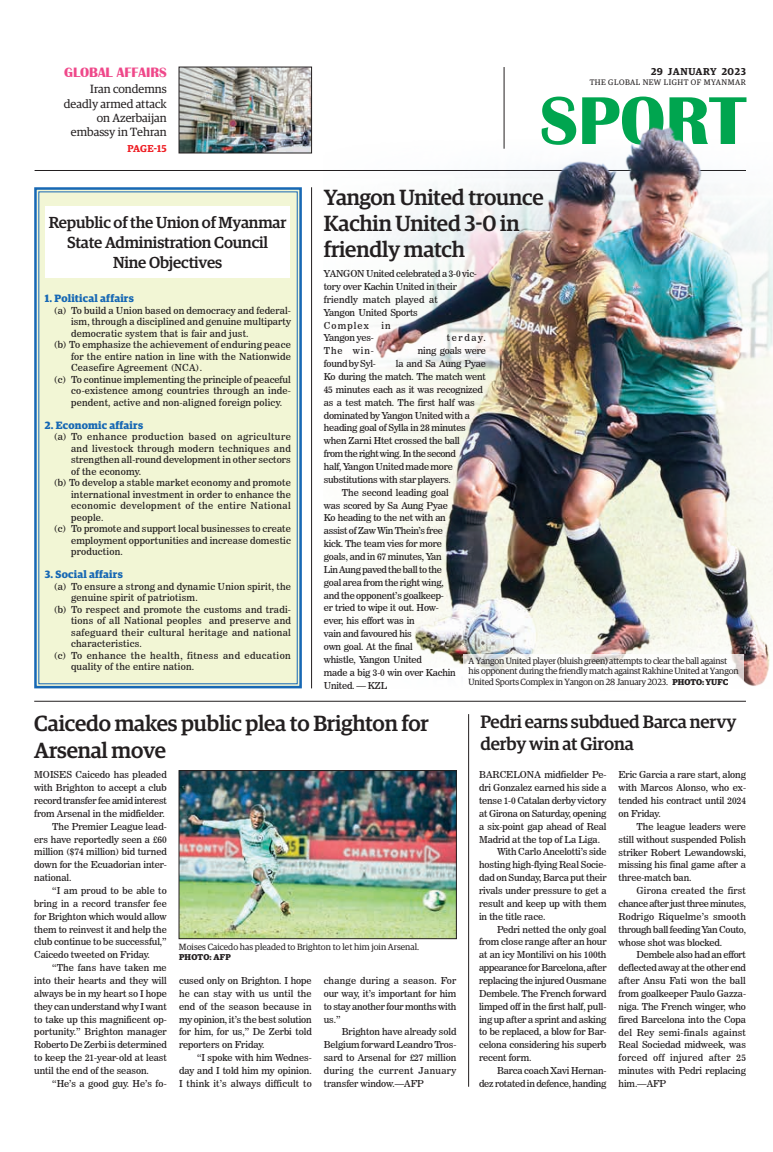
<style>
.page{position:relative;width:773px;height:1152px;background:#fff}
.page>*{position:absolute;margin:0;border:0;box-sizing:border-box;transform-origin:0 0}
.Brief_Head{font:500 22px/26.4px "Guardian Egyp";letter-spacing:-.01em;color:#231f20}
.Brief_Head-2{font:500 18px/21.6px "Guardian Egyp";letter-spacing:-.01em;color:#231f20}
.Brief_Head-3{font:500 16px "Guardian Egyp";letter-spacing:-.01em;color:#231f20}
.t1{font:700 14px "Britannic";color:#ef488a}
.t2{font:11.9px/14.3px "Guardian Egyp";color:#231f20;text-align:right}
.Sub_Body{font:700 10.6px "Guardian Egyp";letter-spacing:.02em;color:#1768b4}
.t3{font:600 10px "Guardian Egyp";letter-spacing:.06em;color:#231f20}
.Spill_Style{font:600 10px "Guardian Egyp";letter-spacing:.005em;color:#ee1d23}
._2nd_Body{font:9.6px/11.5px "News 706 BT Roman C";letter-spacing:.02em;color:#231f20;text-align:justify}
._2nd_Body-2{font:9.6px/11.5px "News 706 BT Roman C";letter-spacing:.04em;color:#231f20}
._2nd_Body-3{font:9.5px/12.9px "News 706 BT Roman C";letter-spacing:-.015em;color:#231f20;text-align:justify}
.Normal_Para{font:9.5px/12.9px "News 706 BT Roman C";letter-spacing:-.005em;color:#231f20;text-align:justify}
.t4{font:9px/10.8px "Guardian Egyp";letter-spacing:-.02em;color:#231f20}
.t5{font:9px "Guardian Egyp";color:#231f20}
.t6{font:700 8.5px "Guardian Egyp";letter-spacing:.02em;color:#231f20}
.t7{font:8px "Guardian Egyp";letter-spacing:.06em;color:#231f20}
.s1{font-weight:700;font-size:8.5px}
</style>
<div class="page">
<svg style="left:542px;top:97px;width:204px;height:17px"></svg>
<hr style="left:35px;top:170px;width:711px;height:1px;background:#231f20">
<hr style="left:504px;top:67px;width:1px;height:82px;background:#231f20">
<div style="left:34px;top:187px;width:268px;height:502px;background:#f2f6d5"></div>
<div style="left:45px;top:206px;width:245px;height:72px;background:#fff"></div>
<img style="left:181px;top:772px;width:273px;height:165px">
<div style="left:179px;top:770px;width:277px;height:169px;border:1px solid #231f20"></div>
<img style="left:181px;top:69px;width:129px;height:82px">
<div style="left:179px;top:67px;width:133px;height:86px;border:1px solid #231f20"></div>
<img style="left:324px;top:114px;width:449px;height:587px">
<hr style="left:311px;top:187px;width:1px;height:501px;background:#231f20">
<hr style="left:34px;top:701px;width:712px;height:1px;background:#231f20">
<hr style="left:468px;top:714px;width:1px;height:373px;background:#231f20">
<div style="left:463px;top:654px;width:280px;height:36px;background:#fff"></div>
<p class="t1" style="left:64px;top:64px;width:104px">GLOBAL AFFAIRS</p>
<p class="t2" style="left:64px;top:81px;width:104px">Iran condemns deadly armed attack on Azerbaijan embassy in Tehran</p>
<p class="Spill_Style" style="left:127px;top:141px;width:41px">PAGE-15</p>
<p class="Brief_Head-3" style="left:49px;top:211px;width:239px">Republic of the Union of Myanmar</p>
<p class="Brief_Head-3" style="left:67px;top:231px;width:203px">State Administration Council</p>
<p class="Brief_Head-3" style="left:113px;top:251px;width:111px">Nine Objectives</p>
<p class="Sub_Body" style="left:45px;top:290px;width:91px">1. Political affairs</p>
<p class="_2nd_Body" style="left:71px;top:305px;width:221px;text-indent:-17px">(a) To build a Union based on democracy and federal&shy;ism, through a disciplined and genuine multiparty democratic system that is fair and just.</p>
<p class="_2nd_Body" style="left:71px;top:339px;width:221px;text-indent:-17px">(b) To emphasize the achievement of enduring peace for the entire nation in line with the Nationwide Ceasefire Agreement (NCA).</p>
<p class="_2nd_Body" style="left:71px;top:374px;width:221px;text-indent:-17px">(c) To continue implementing the principle of peaceful co-existence among countries through an inde&shy;pendent, active and non-aligned foreign policy.</p>
<p class="Sub_Body" style="left:45px;top:417px;width:100px">2. Economic affairs</p>
<p class="_2nd_Body" style="left:71px;top:431px;width:221px;text-indent:-17px">(a) To enhance production based on agriculture and livestock through modern techniques and strengthen all-round development in other sectors of the economy.</p>
<p class="_2nd_Body" style="left:71px;top:477px;width:221px;text-indent:-17px">(b) To develop a stable market economy and promote international investment in order to enhance the economic development of the entire National people.</p>
<p class="_2nd_Body" style="left:71px;top:523px;width:221px;text-indent:-17px">(c) To promote and support local businesses to create employment opportunities and increase domestic production.</p>
<p class="Sub_Body" style="left:45px;top:566px;width:80px">3. Social affairs</p>
<p class="_2nd_Body" style="left:71px;top:581px;width:221px;text-indent:-17px">(a) To ensure a strong and dynamic Union spirit, the genuine spirit of patriotism.</p>
<p class="_2nd_Body" style="left:71px;top:604px;width:221px;text-indent:-17px">(b) To respect and promote the customs and tradi&shy;tions of all National peoples and preserve and safeguard their cultural heritage and national characteristics.</p>
<p class="_2nd_Body-2" style="left:71px;top:650px;width:221px;text-indent:-17px">(c) To enhance the health, fitness and education quality of the entire nation.</p>
<p class="Brief_Head" style="left:324px;top:182px;width:221px">Yangon United trounce<br>Kachin United 3-0 in friendly match</p>
<p class="_2nd_Body-3" style="left:324px;top:267px;width:154px;text-align:left">YANGON United celebrated a 3-0 vic&shy;tory over Kachin United in their friendly match played at<br>Yangon United Sports<br>Complex</p>
<p class="_2nd_Body-3" style="left:381px;top:319px;width:11px">in</p>
<p class="t3" style="left:651px;top:64px;width:96px">29 JANUARY 2023</p>
<p class="t7" style="left:589px;top:76px;width:158px">THE GLOBAL NEW LIGHT OF MYANMAR</p>
<p class="_2nd_Body-3" style="left:324px;top:332px;width:52px">Yangon yes-</p>
<p class="_2nd_Body-3" style="left:447px;top:332px;width:41px">terday.</p>
<p class="_2nd_Body-3" style="left:324px;top:344px;width:51px">The win-</p>
<p class="_2nd_Body-3" style="left:418px;top:344px;width:70px">ning goals were</p>
<p class="_2nd_Body-3" style="left:324px;top:357px;width:54px">found by Syl-</p>
<p class="_2nd_Body-3" style="left:324px;top:357px;width:163px;text-align:left;text-indent:72px">la and Sa Aung Pyae<br>Ko during the match. The match went<br>45 minutes each as it was recognized as a test match. The first half was dominated by Yangon United with a heading goal of Sylla in 28 minutes when Zarni Htet crossed the ball<br>from the right wing. In the second<br>half, Yangon United made more substitutions with star players.</p>
<p class="_2nd_Body-3" style="left:324px;top:486px;width:134px;text-align:left;text-indent:18px">The second leading goal was scored by Sa Aung Pyae<br>Ko heading to the net with an assist of Zaw Win Thein’s free kick. The team vies for more goals, and in 67 minutes, Yan<br>Lin Aung paved the ball to the goal area from the right wing, and the opponent’s goalkeep-<br>er tried to wipe it out. How&shy;ever, his effort was in<br>vain and favoured his<br>own goal. At the final<br>whistle, Yangon United<br>made a big 3-0 win over Kachin<br>United. — KZL</p>
<p class="t4" style="left:468px;top:654px;width:271px">A Yangon United player (bluish green) attempts to clear the ball against his opponent during the friendly match against Rakhine United at Yangon<br>United Sports Complex in Yangon on 28 January 2023. <span class="s1">PHOTO: YUFC</span></p>
<p class="Brief_Head" style="left:34px;top:709px;width:396px">Caicedo makes public plea to Brighton for<br>Arsenal move</p>
<p class="Normal_Para" style="left:34px;top:768px;width:134px">MOISES Caicedo has pleaded with Brighton to accept a club record transfer fee amid interest from Arsenal in the midfielder.</p>
<p class="_2nd_Body-3" style="left:34px;top:820px;width:134px;text-indent:18px">The Premier League lead&shy;ers have reportedly seen a £60 million ($74 million) bid turned down for the Ecuadorian inter&shy;national.</p>
<p class="_2nd_Body-3" style="left:34px;top:884px;width:134px;text-indent:18px">“I am proud to be able to bring in a record transfer fee for Brighton which would allow them to reinvest it and help the club continue to be successful,” Caicedo tweeted on Friday.</p>
<p class="_2nd_Body-3" style="left:34px;top:961px;width:134px;text-indent:18px">“The fans have taken me into their hearts and they will always be in my heart so I hope they can understand why I want to take up this magnificent op&shy;portunity.” Brighton manager Roberto De Zerbi is determined to keep the 21-year-old at least until the end of the season.</p>
<p class="_2nd_Body-3" style="left:52px;top:1077px;width:116px">“He’s a good guy. He’s fo-</p>
<p class="t5" style="left:179px;top:941px;width:242px">Moises Caicedo has pleaded to Brighton to let him join Arsenal.</p>
<p class="t6" style="left:179px;top:951px;width:53px">PHOTO: AFP</p>
<p class="_2nd_Body-3" style="left:179px;top:974px;width:134px">cused only on Brighton. I hope he can stay with us until the end of the season because in my opinion, it’s the best solution for him, for us,” De Zerbi told reporters on Friday.</p>
<p class="_2nd_Body-3" style="left:179px;top:1051px;width:134px;text-indent:18px">“I spoke with him Wednes&shy;day and I told him my opinion.<br>I think it’s always difficult to</p>
<p class="_2nd_Body-3" style="left:324px;top:974px;width:134px">change during a season. For our way, it’s important for him to stay another four months with us.”</p>
<p class="_2nd_Body-3" style="left:324px;top:1026px;width:134px;text-indent:18px">Brighton have already sold Belgium forward Leandro Tros&shy;sard to Arsenal for £27 million during the current January transfer window.—AFP</p>
<p class="Brief_Head-2" style="left:480px;top:710px;width:257px">Pedri earns subdued Barca nervy derby win at Girona</p>
<p class="_2nd_Body-3" style="left:479px;top:768px;width:129px">BARCELONA midfielder Pe&shy;dri Gonzalez earned his side a tense 1-0 Catalan derby victory at Girona on Saturday, opening a six-point gap ahead of Real Madrid at the top of La Liga.</p>
<p class="_2nd_Body-3" style="left:479px;top:846px;width:129px;text-indent:18px">With Carlo Ancelotti’s side hosting high-flying Real Socie&shy;dad on Sunday, Barca put their rivals under pressure to get a result and keep up with them in the title race.</p>
<p class="_2nd_Body-3" style="left:479px;top:923px;width:129px;text-indent:18px">Pedri netted the only goal from close range after an hour at an icy Montilivi on his 100th appearance for Barcelona, after replacing the injured Ousmane Dembele. The French forward limped off in the first half, pull&shy;ing up after a sprint and asking to be replaced, a blow for Bar&shy;celona considering his superb recent form.</p>
<p class="_2nd_Body-3" style="left:479px;top:1064px;width:129px;text-align:right">Barca coach Xavi Hernan-<br>dez rotated in defence, handing</p>
<p class="_2nd_Body-3" style="left:618px;top:769px;width:129px">Eric Garcia a rare start, along with Marcos Alonso, who ex&shy;tended his contract until 2024 on Friday.</p>
<p class="_2nd_Body-3" style="left:618px;top:820px;width:129px;text-indent:18px">The league leaders were still without suspended Polish striker Robert Lewandowski, missing his final game after a three-match ban.</p>
<p class="_2nd_Body-3" style="left:618px;top:884px;width:129px;text-indent:18px">Girona created the first chance after just three minutes, Rodrigo Riquelme’s smooth through ball feeding Yan Couto, whose shot was blocked.</p>
<p class="_2nd_Body-3" style="left:618px;top:949px;width:129px;text-indent:18px">Dembele also had an effort deflected away at the other end after Ansu Fati won the ball from goalkeeper Paulo Gazza&shy;niga. The French winger, who fired Barcelona into the Copa del Rey semi-finals against Real Sociedad midweek, was forced off injured after 25 minutes with Pedri replacing him.—AFP</p>
</div>
